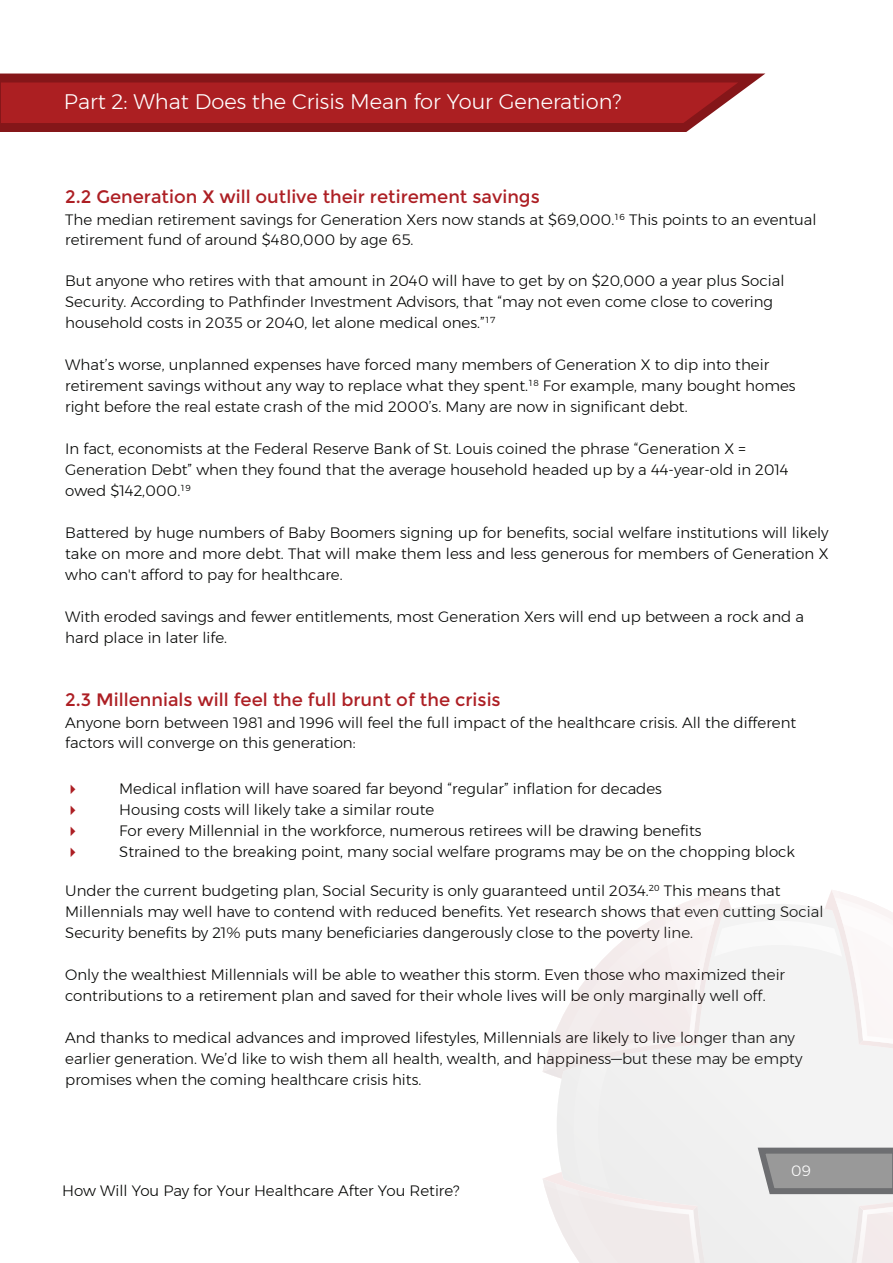
<style>
.page{position:relative;width:893px;height:1263px;background:#fff}
.page>*{position:absolute;margin:0;border:0;box-sizing:border-box;transform-origin:0 0}
.t1{font:300 21px "Montserrat";color:#fff}
.t2{font:18px "Montserrat";color:#ad1f24}
.t3{font:300 15px/21px "Montserrat";color:#040503}
.t4{font:300 15px "Montserrat";color:#fff}
</style>
<div class="page">
<svg style="left:543px;top:890px;width:313px;height:327px"></svg>
<svg style="left:557px;top:904px;width:336px;height:350px;fill:#f6f3f3"></svg>
<svg style="left:574px;top:921px;width:319px;height:342px;fill:#f3f1f1"></svg>
<svg style="left:0;top:73px;width:766px;height:59px;background:#a5292c"></svg>
<svg style="left:754px;top:1145px;width:139px;height:118px"></svg>
<h1 class="t1" style="left:64px;top:89px;width:559px">Part 2: What Does the Crisis Mean for Your Generation?</h1>
<p class="t2" style="left:65px;top:186px;width:476px">2.2 Generation X will outlive their retirement savings</p>
<p class="t3" style="left:65px;top:209px;width:753px;line-height:20.2px">The median retirement savings for Generation Xers now stands at $69,000.<sup>16</sup> This points to an eventual retirement fund of around $480,000 by age 65.</p>
<p class="t3" style="left:65px;top:270px;width:721px">But anyone who retires with that amount in 2040 will have to get by on $20,000 a year plus Social<br>Security. According to Pathfinder Investment Advisors, that “may not even come close to covering household costs in 2035 or 2040, let alone medical ones.”<sup>17</sup></p>
<p class="t3" style="left:65px;top:354px;width:732px">What’s worse, unplanned expenses have forced many members of Generation X to dip into their retirement savings without any way to replace what they spent.<sup>18</sup> For example, many bought homes right before the real estate crash of the mid 2000’s. Many are now in significant debt.</p>
<p class="t3" style="left:65px;top:438px;width:725px">In fact, economists at the Federal Reserve Bank of St. Louis coined the phrase “Generation X =<br>Generation Debt” when they found that the average household headed up by a 44-year-old in 2014 owed $142,000.<sup>19</sup></p>
<p class="t3" style="left:65px;top:522px;width:765px;text-align:justify">Battered by huge numbers of Baby Boomers signing up for benefits, social welfare institutions will likely take on more and more debt. That will make them less and less generous for members of Generation X who can't afford to pay for healthcare.</p>
<p class="t3" style="left:65px;top:606px;width:740px">With eroded savings and fewer entitlements, most Generation Xers will end up between a rock and a hard place in later life.</p>
<p class="t2" style="left:65px;top:689px;width:437px">2.3 Millennials will feel the full brunt of the crisis</p>
<p class="t3" style="left:65px;top:712px;width:732px;line-height:20.2px">Anyone born between 1981 and 1996 will feel the full impact of the healthcare crisis. All the different factors will converge on this generation:</p>
<p class="t3" style="left:119px;top:778px;width:677px">Medical inflation will have soared far beyond “regular” inflation for decades<br>Housing costs will likely take a similar route<br>For every Millennial in the workforce, numerous retirees will be drawing benefits<br>Strained to the breaking point, many social welfare programs may be on the chopping block</p>
<p class="t3" style="left:65px;top:880px;width:760px">Under the current budgeting plan, Social Security is only guaranteed until 2034.<sup>20</sup> This means that<br>Millennials may well have to contend with reduced benefits. Yet research shows that even cutting Social<br>Security benefits by 21% puts many beneficiaries dangerously close to the poverty line.</p>
<p class="t3" style="left:65px;top:964px;width:721px">Only the wealthiest Millennials will be able to weather this storm. Even those who maximized their contributions to a retirement plan and saved for their whole lives will be only marginally well off.</p>
<p class="t3" style="left:65px;top:1027px;width:739px">And thanks to medical advances and improved lifestyles, Millennials are likely to live longer than any earlier generation. We’d like to wish them all health, wealth, and happiness—but these may be empty promises when the coming healthcare crisis hits.</p>
<p class="t3" style="left:62px;top:1180px;width:399px">How Will You Pay for Your Healthcare After You Retire?</p>
<p class="t4" style="left:791px;top:1161px;width:22px">09</p>
</div>
